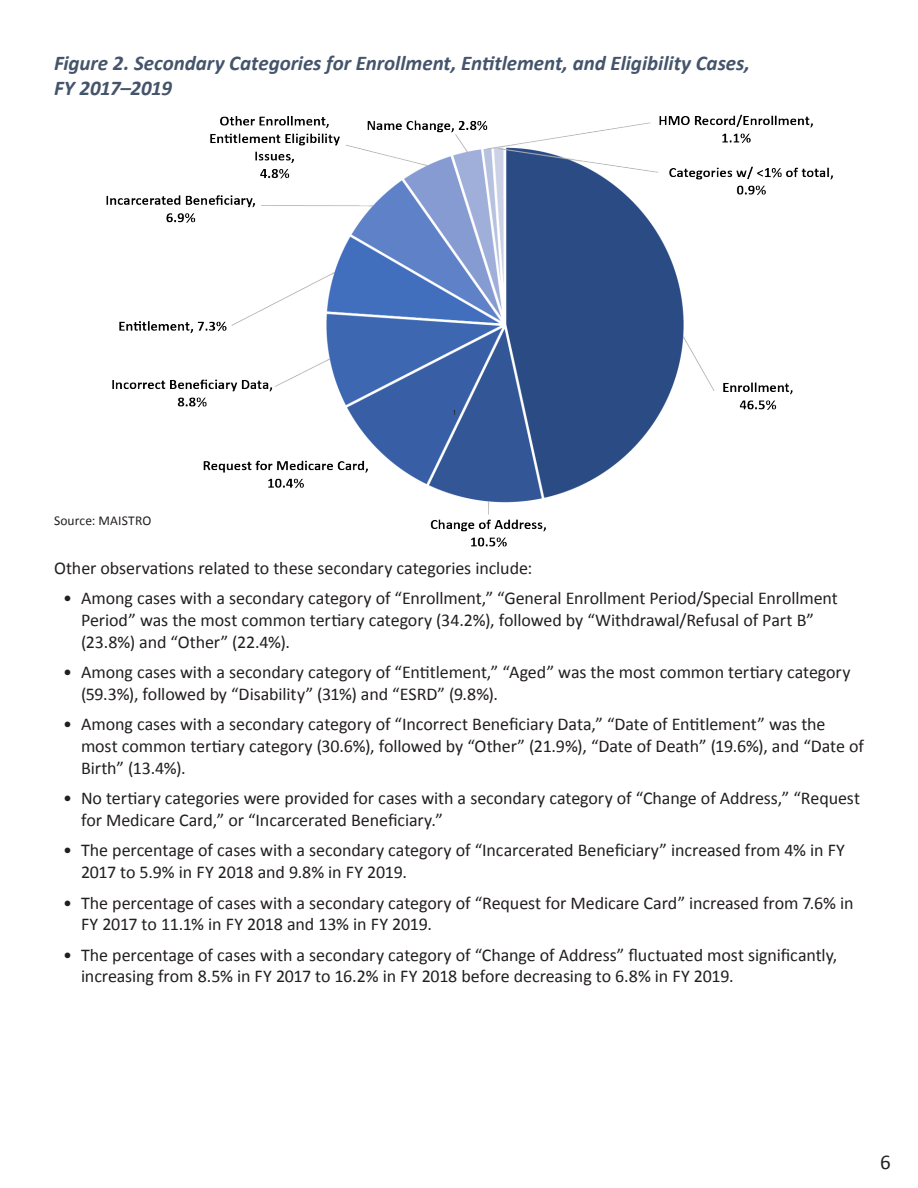
<style>
.page{position:relative;width:918px;height:1188px;background:#fff}
.page>*{position:absolute;margin:0;border:0;box-sizing:border-box;transform-origin:0 0}
.t1{font:italic 700 21px/25.2px "Calibri";letter-spacing:-.005em;color:#44546a}
.t2{font:21px "Calibri";color:#231f20}
.t3{font:18px/21.6px "Calibri";letter-spacing:-.005em;color:#231f20}
.t4{font:13.5px "Calibri";letter-spacing:.01em;color:#231f20}
</style>
<div class="page">
<img style="left:106px;top:114px;width:727px;height:433px">
<p class="t1" style="left:54px;top:49px;width:697px">Figure 2. Secondary Categories for Enrollment, Entitlement, and Eligibility Cases,<br>FY 2017–2019</p>
<p class="t4" style="left:54px;top:511px;width:99px">Source: MAISTRO</p>
<p class="t3" style="left:54px;top:556px;width:480px">Other observations related to these secondary categories include:</p>
<p class="t3" style="left:81px;top:587px;width:758px;text-indent:-18px">• Among cases with a secondary category of “Enrollment,” “General Enrollment Period/Special Enrollment<br>Period” was the most common tertiary category (34.2%), followed by “Withdrawal/Refusal of Part B” (23.8%) and “Other” (22.4%).</p>
<p class="t3" style="left:81px;top:661px;width:771px;text-indent:-18px">• Among cases with a secondary category of “Entitlement,” “Aged” was the most common tertiary category (59.3%), followed by “Disability” (31%) and “ESRD” (9.8%).</p>
<p class="t3" style="left:81px;top:713px;width:784px;text-indent:-18px">• Among cases with a secondary category of “Incorrect Beneficiary Data,” “Date of Entitlement” was the most common tertiary category (30.6%), followed by “Other” (21.9%), “Date of Death” (19.6%), and “Date of<br>Birth” (13.4%).</p>
<p class="t3" style="left:81px;top:787px;width:781px;text-indent:-18px">• No tertiary categories were provided for cases with a secondary category of “Change of Address,” “Request for Medicare Card,” or “Incarcerated Beneficiary.”</p>
<p class="t3" style="left:81px;top:839px;width:766px;text-indent:-18px">• The percentage of cases with a secondary category of “Incarcerated Beneficiary” increased from 4% in FY<br>2017 to 5.9% in FY 2018 and 9.8% in FY 2019.</p>
<p class="t3" style="left:81px;top:891px;width:774px;text-indent:-18px">• The percentage of cases with a secondary category of “Request for Medicare Card” increased from 7.6% in<br>FY 2017 to 11.1% in FY 2018 and 13% in FY 2019.</p>
<p class="t3" style="left:81px;top:943px;width:758px;text-indent:-18px">• The percentage of cases with a secondary category of “Change of Address” fluctuated most significantly, increasing from 8.5% in FY 2017 to 16.2% in FY 2018 before decreasing to 6.8% in FY 2019.</p>
<p class="t2" style="left:880px;top:1147px;width:12px">6</p>
</div>
